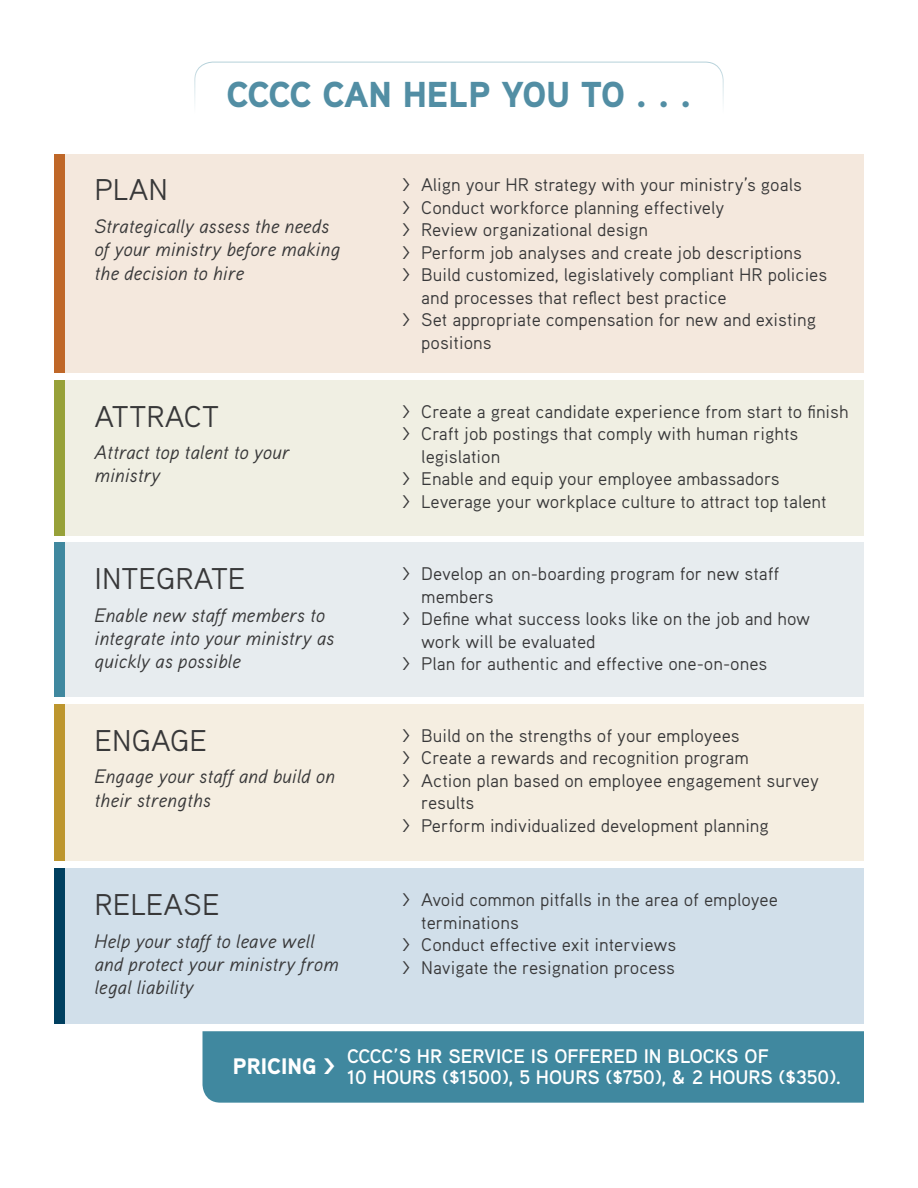
<style>
.page{position:relative;width:918px;height:1188px;background:#fff}
.page>*{position:absolute;margin:0;border:0;box-sizing:border-box;transform-origin:0 0}
.t1{font:900 36px "Aaux Pro";color:#528ea4}
.t2{font:30px "Aaux Pro";color:#383839}
.t3{font:900 22.5px "Aaux Pro";color:#fff}
.t4{font:700 19.65px/21.5px "Aaux Pro";color:#fff}
.t5{font:italic 19.5px/23.4px "Aaux Pro";color:#383839}
.t6{font:18.3px "Aaux Pro";color:#383839}
</style>
<div class="page">
<div style="left:54px;top:154px;width:810px;height:219px;background:#f4e8dd"></div>
<div style="left:54px;top:154px;width:11px;height:219px;background:#bf6728"></div>
<div style="left:54px;top:380px;width:810px;height:155px;background:#f0efe3"></div>
<div style="left:54px;top:380px;width:11px;height:155px;background:#97a139"></div>
<div style="left:54px;top:543px;width:810px;height:154px;background:#e7ecef"></div>
<div style="left:54px;top:543px;width:11px;height:154px;background:#40889f"></div>
<div style="left:54px;top:704px;width:810px;height:157px;background:#f5eee1"></div>
<div style="left:54px;top:704px;width:11px;height:157px;background:#bd962e"></div>
<div style="left:54px;top:868px;width:810px;height:156px;background:#d1dfea"></div>
<div style="left:54px;top:868px;width:11px;height:156px;background:#003f5f"></div>
<svg style="left:194px;top:61px;width:530px;height:43px"></svg>
<div style="left:202px;top:1031px;width:662px;height:72px;background:#40889f"></div>
<h1 class="t1" style="left:227px;top:72px;width:466px">CCCC CAN HELP YOU TO . . .</h1>
<h2 class="t2" style="left:94px;top:171px;width:75px">PLAN</h2>
<p class="t5" style="left:94px;top:214px;width:247px">Strategically assess the needs of your ministry before making the decision to hire</p>
<h2 class="t2" style="left:94px;top:397px;width:126px">ATTRACT</h2>
<p class="t5" style="left:94px;top:440px;width:197px">Attract top talent to your ministry</p>
<h2 class="t2" style="left:94px;top:560px;width:153px">INTEGRATE</h2>
<p class="t5" style="left:94px;top:603px;width:241px">Enable new staff members to integrate into your ministry as quickly as possible</p>
<h2 class="t2" style="left:94px;top:721px;width:114px">ENGAGE</h2>
<p class="t5" style="left:94px;top:764px;width:242px">Engage your staff and build on their strengths</p>
<h2 class="t2" style="left:94px;top:886px;width:127px">RELEASE</h2>
<p class="t5" style="left:94px;top:928px;width:246px">Help your staff to leave well and protect your ministry from legal liability</p>
<p class="t6" style="left:402px;top:173px;width:402px">&gt; Align your HR strategy with your ministry’s goals</p>
<p class="t6" style="left:402px;top:196px;width:324px">&gt; Conduct workforce planning effectively</p>
<p class="t6" style="left:402px;top:218px;width:248px">&gt; Review organizational design</p>
<p class="t6" style="left:402px;top:241px;width:402px">&gt; Perform job analyses and create job descriptions</p>
<p class="t6" style="left:402px;top:263px;width:427px">&gt; Build customized, legislatively compliant HR policies</p>
<p class="t6" style="left:421px;top:286px;width:307px">and processes that reflect best practice</p>
<p class="t6" style="left:402px;top:308px;width:416px">&gt; Set appropriate compensation for new and existing</p>
<p class="t6" style="left:421px;top:331px;width:72px">positions</p>
<p class="t6" style="left:402px;top:400px;width:448px">&gt; Create a great candidate experience from start to finish</p>
<p class="t6" style="left:402px;top:422px;width:398px">&gt; Craft job postings that comply with human rights</p>
<p class="t6" style="left:421px;top:445px;width:80px">legislation</p>
<p class="t6" style="left:402px;top:467px;width:379px">&gt; Enable and equip your employee ambassadors</p>
<p class="t6" style="left:402px;top:490px;width:426px">&gt; Leverage your workplace culture to attract top talent</p>
<p class="t6" style="left:402px;top:562px;width:379px">&gt; Develop an on-boarding program for new staff</p>
<p class="t6" style="left:421px;top:585px;width:74px">members</p>
<p class="t6" style="left:402px;top:607px;width:410px">&gt; Define what success looks like on the job and how</p>
<p class="t6" style="left:421px;top:630px;width:176px">work will be evaluated</p>
<p class="t6" style="left:402px;top:652px;width:367px">&gt; Plan for authentic and effective one-on-ones</p>
<p class="t6" style="left:402px;top:724px;width:340px">&gt; Build on the strengths of your employees</p>
<p class="t6" style="left:402px;top:746px;width:348px">&gt; Create a rewards and recognition program</p>
<p class="t6" style="left:402px;top:769px;width:419px">&gt; Action plan based on employee engagement survey</p>
<p class="t6" style="left:421px;top:791px;width:55px">results</p>
<p class="t6" style="left:402px;top:814px;width:369px">&gt; Perform individualized development planning</p>
<p class="t6" style="left:402px;top:888px;width:378px">&gt; Avoid common pitfalls in the area of employee</p>
<p class="t6" style="left:421px;top:911px;width:99px">terminations</p>
<p class="t6" style="left:402px;top:933px;width:276px">&gt; Conduct effective exit interviews</p>
<p class="t6" style="left:402px;top:956px;width:275px">&gt; Navigate the resignation process</p>
<p class="t3" style="left:233px;top:1052px;width:104px">PRICING &gt;</p>
<p class="t4" style="left:347px;top:1044px;width:496px">CCCC’S HR SERVICE IS OFFERED IN BLOCKS OF<br>10 HOURS ($1500), 5 HOURS ($750), &amp; 2 HOURS ($350).</p>
</div>
